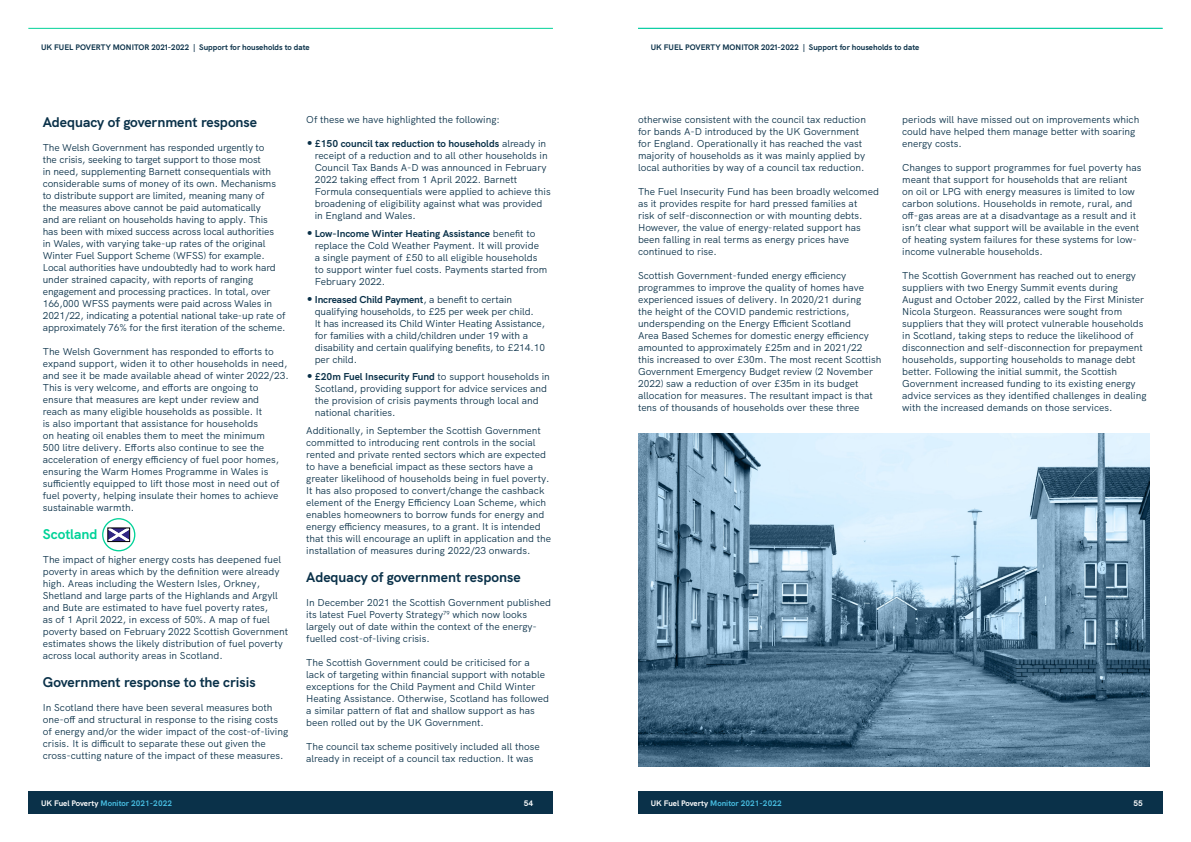
<style>
.page{position:relative;width:1191px;height:842px;background:#fff}
.page>*{position:absolute;margin:0;border:0;box-sizing:border-box;transform-origin:0 0}
.t1{font:700 14px "HK Grotesk";color:#0a3149}
.t2{font:700 14px "HK Grotesk";color:#00d298}
.t3{font:10px/12px "HK Grotesk";color:#0a3149}
.t4{font:700 8px "HK Grotesk";color:#0a3149}
.t5{font:700 8px "HK Grotesk";color:#48bfe3}
.t6{font:700 8px "HK Grotesk";color:#fff}
.s1{font-size:17px}
.s2{font-weight:700}
.s3{color:#fff}
</style>
<div class="page">
<div style="left:28px;top:791px;width:525px;height:23px;background:#0a3149"></div>
<div style="left:638px;top:791px;width:524px;height:23px;background:#0a3149"></div>
<hr style="left:638px;top:28px;width:524px;height:1px;background:#00d298">
<hr style="left:28px;top:28px;width:525px;height:1px;background:#00d298">
<img style="left:638px;top:434px;width:511px;height:332px">
<svg style="left:103px;top:519px;width:32px;height:32px"></svg>
<div style="left:102px;top:518px;width:33px;height:33px;border:1px solid #00d298;border-radius:50%"></div>
<svg style="left:110px;top:530px;width:18px;height:10px"></svg>
<div style="left:108px;top:528px;width:22px;height:14px;border:1px solid #000"></div>
<p class="t4" style="left:41px;top:41px;width:270px">UK FUEL POVERTY MONITOR 2021-2022 | Support for households to date</p>
<p class="t4" style="left:651px;top:41px;width:270px">UK FUEL POVERTY MONITOR 2021-2022 | Support for households to date</p>
<h1 class="t1" style="left:43px;top:112px;width:216px">Adequacy of government response</h1>
<p class="t3" style="left:43px;top:141px;width:244px">The Welsh Government has responded urgently to<br>the crisis, seeking to target support to those most<br>in need, supplementing Barnett consequentials with considerable sums of money of its own. Mechanisms to distribute support are limited, meaning many of<br>the measures above cannot be paid automatically<br>and are reliant on households having to apply. This has been with mixed success across local authorities<br>in Wales, with varying take-up rates of the original Winter Fuel Support Scheme (WFSS) for example.<br>Local authorities have undoubtedly had to work hard under strained capacity, with reports of ranging engagement and processing practices. In total, over 166,000 WFSS payments were paid across Wales in 2021/22, indicating a potential national take-up rate of approximately 76% for the first iteration of the scheme.</p>
<p class="t3" style="left:43px;top:345px;width:247px">The Welsh Government has responded to efforts to expand support, widen it to other households in need, and see it be made available ahead of winter 2022/23.<br>This is very welcome, and efforts are ongoing to ensure that measures are kept under review and<br>reach as many eligible households as possible. It<br>is also important that assistance for households<br>on heating oil enables them to meet the minimum<br>500 litre delivery. Efforts also continue to see the acceleration of energy efficiency of fuel poor homes, ensuring the Warm Homes Programme in Wales is sufficiently equipped to lift those most in need out of fuel poverty, helping insulate their homes to achieve sustainable warmth.</p>
<h1 class="t2" style="left:43px;top:524px;width:56px">Scotland</h1>
<p class="t3" style="left:43px;top:553px;width:247px">The impact of higher energy costs has deepened fuel poverty in areas which by the definition were already high. Areas including the Western Isles, Orkney, Shetland and large parts of the Highlands and Argyll and Bute are estimated to have fuel poverty rates,<br>as of 1 April 2022, in excess of 50%. A map of fuel poverty based on February 2022 Scottish Government estimates shows the likely distribution of fuel poverty across local authority areas in Scotland.</p>
<h1 class="t1" style="left:43px;top:672px;width:214px">Government response to the crisis</h1>
<p class="t3" style="left:43px;top:701px;width:247px">In Scotland there have been several measures both one-off and structural in response to the rising costs of energy and/or the wider impact of the cost-of-living crisis. It is difficult to separate these out given the cross-cutting nature of the impact of these measures.</p>
<p class="t3" style="left:306px;top:113px;width:195px">Of these we have highlighted the following:</p>
<p class="t3" style="left:315px;top:137px;width:237px;text-indent:-9px"><span class="s1">•</span><span class="s2">£150 council tax reduction to households</span> already in receipt of a reduction and to all other households in Council Tax Bands A-D was announced in February 2022 taking effect from 1 April 2022. Barnett Formula consequentials were applied to achieve this broadening of eligibility against what was provided in England and Wales.</p>
<p class="t3" style="left:315px;top:227px;width:234px;text-indent:-9px"><span class="s1">•</span><span class="s2">Low-Income Winter Heating Assistance</span> benefit to replace the Cold Weather Payment. It will provide<br>a single payment of £50 to all eligible households to support winter fuel costs. Payments started from February 2022.</p>
<p class="t3" style="left:315px;top:292px;width:232px;text-indent:-9px"><span class="s1">•</span><span class="s2">Increased Child Payment</span>, a benefit to certain qualifying households, to £25 per week per child.<br>It has increased its Child Winter Heating Assistance, for families with a child/children under 19 with a disability and certain qualifying benefits, to £214.10 per child.</p>
<p class="t3" style="left:315px;top:370px;width:237px;text-indent:-9px"><span class="s1">•</span><span class="s2">£20m Fuel Insecurity Fund</span> to support households in Scotland, providing support for advice services and the provision of crisis payments through local and national charities.</p>
<p class="t3" style="left:306px;top:424px;width:246px">Additionally, in September the Scottish Government committed to introducing rent controls in the social rented and private rented sectors which are expected to have a beneficial impact as these sectors have a greater likelihood of households being in fuel poverty.<br>It has also proposed to convert/change the cashback element of the Energy Efficiency Loan Scheme, which enables homeowners to borrow funds for energy and energy efficiency measures, to a grant. It is intended that this will encourage an uplift in application and the installation of measures during 2022/23 onwards.</p>
<h1 class="t1" style="left:306px;top:566px;width:216px">Adequacy of government response</h1>
<p class="t3" style="left:306px;top:596px;width:246px">In December 2021 the Scottish Government published its latest Fuel Poverty Strategy<sup>79</sup> which now looks largely out of date within the context of the energy&shy;fuelled cost-of-living crisis.</p>
<p class="t3" style="left:306px;top:656px;width:244px">The Scottish Government could be criticised for a lack of targeting within financial support with notable exceptions for the Child Payment and Child Winter Heating Assistance. Otherwise, Scotland has followed a similar pattern of flat and shallow support as has been rolled out by the UK Government.</p>
<p class="t3" style="left:306px;top:740px;width:235px">The council tax scheme positively included all those already in receipt of a council tax reduction. It was</p>
<p class="t3" style="left:638px;top:113px;width:229px">otherwise consistent with the council tax reduction for bands A-D introduced by the UK Government for England. Operationally it has reached the vast majority of households as it was mainly applied by local authorities by way of a council tax reduction.</p>
<p class="t3" style="left:638px;top:185px;width:242px">The Fuel Insecurity Fund has been broadly welcomed as it provides respite for hard pressed families at<br>risk of self-disconnection or with mounting debts.<br>However, the value of energy-related support has been falling in real terms as energy prices have continued to rise.</p>
<p class="t3" style="left:638px;top:269px;width:245px">Scottish Government-funded energy efficiency programmes to improve the quality of homes have experienced issues of delivery. In 2020/21 during<br>the height of the COVID pandemic restrictions, underspending on the Energy Efficient Scotland<br>Area Based Schemes for domestic energy efficiency amounted to approximately £25m and in 2021/22<br>this increased to over £30m. The most recent Scottish Government Emergency Budget review (2 November 2022) saw a reduction of over £35m in its budget allocation for measures. The resultant impact is that tens of thousands of households over these three</p>
<p class="t3" style="left:902px;top:113px;width:239px">periods will have missed out on improvements which could have helped them manage better with soaring energy costs.</p>
<p class="t3" style="left:902px;top:161px;width:241px">Changes to support programmes for fuel poverty has meant that support for households that are reliant<br>on oil or LPG with energy measures is limited to low carbon solutions. Households in remote, rural, and off-gas areas are at a disadvantage as a result and it isn’t clear what support will be available in the event of heating system failures for these systems for low&shy;income vulnerable households.</p>
<p class="t3" style="left:902px;top:269px;width:246px">The Scottish Government has reached out to energy suppliers with two Energy Summit events during August and October 2022, called by the First Minister Nicola Sturgeon. Reassurances were sought from suppliers that they will protect vulnerable households in Scotland, taking steps to reduce the likelihood of disconnection and self-disconnection for prepayment households, supporting households to manage debt better. Following the initial summit, the Scottish Government increased funding to its existing energy advice services as they identified challenges in dealing with the increased demands on those services.</p>
<p class="t5" style="left:41px;top:797px;width:132px"><span class="s3">UK Fuel Poverty</span> Monitor 2021-2022</p>
<p class="t6" style="left:524px;top:797px;width:11px">54</p>
<p class="t5" style="left:651px;top:797px;width:132px"><span class="s3">UK Fuel Poverty</span> Monitor 2021-2022</p>
<p class="t6" style="left:1133px;top:797px;width:11px">55</p>
</div>
